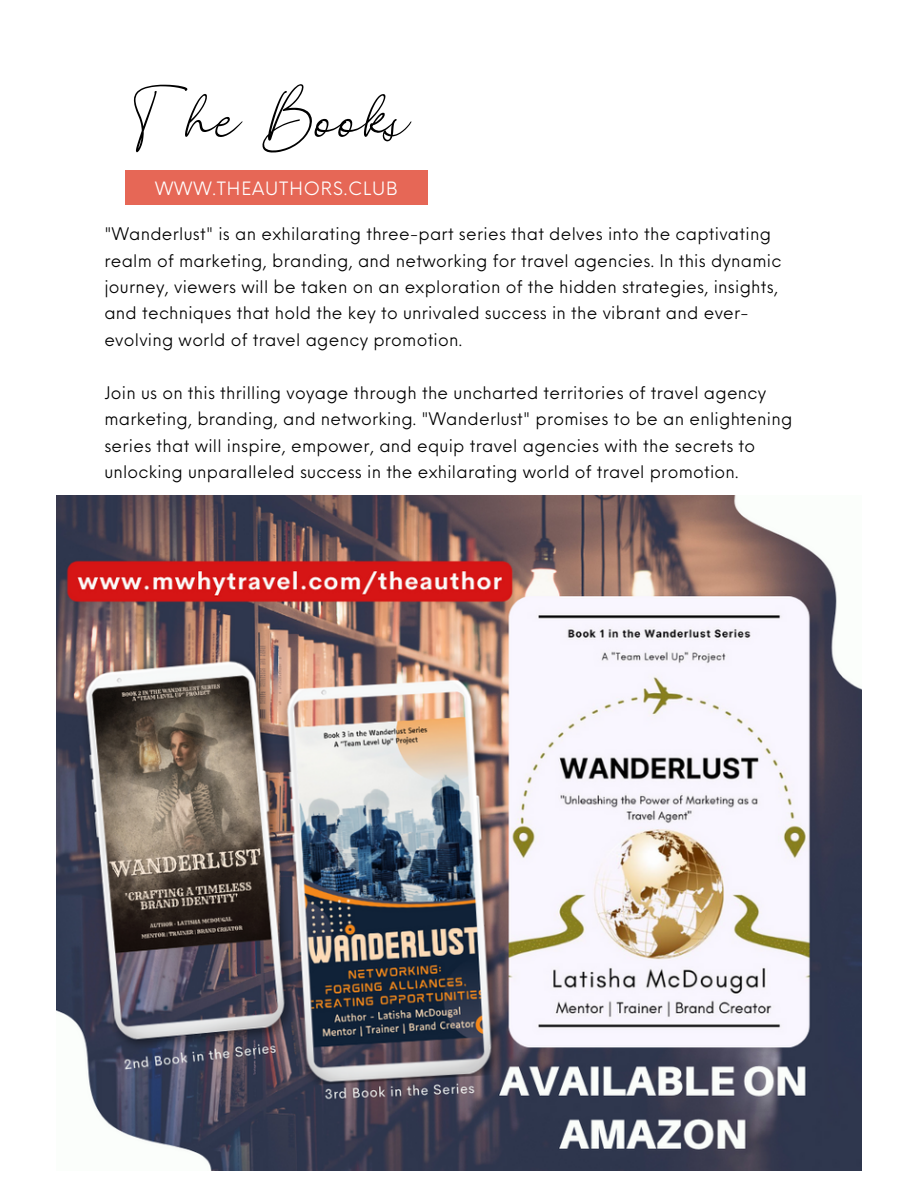
<style>
.page{position:relative;width:918px;height:1188px;background:#fff}
.page>*{position:absolute;margin:0;border:0;box-sizing:border-box;transform-origin:0 0}
.t1{font:140.7px "The Bigmaker";color:#000}
.t2{font:18px "Neue Einstellung";letter-spacing:.05em;color:#fff}
.t3{font:16.95px/26.4px "Neue Einstellung";letter-spacing:.015em;color:#000}
</style>
<div class="page">
<div style="left:125px;top:170px;width:303px;height:34px;background:#e66756"></div>
<img style="left:56px;top:495px;width:806px;height:675px">
<p class="t1" style="left:133px;top:53px;width:278px">The Books</p>
<p class="t2" style="left:155px;top:172px;width:244px">WWW.THEAUTHORS.CLUB</p>
<p class="t3" style="left:104px;top:219px;width:679px">"Wanderlust" is an exhilarating three-part series that delves into the captivating realm of marketing, branding, and networking for travel agencies. In this dynamic journey, viewers will be taken on an exploration of the hidden strategies, insights, and techniques that hold the key to unrivaled success in the vibrant and ever&shy;evolving world of travel agency promotion.</p>
<p class="t3" style="left:104px;top:378px;width:689px">Join us on this thrilling voyage through the uncharted territories of travel agency marketing, branding, and networking. "Wanderlust" promises to be an enlightening series that will inspire, empower, and equip travel agencies with the secrets to unlocking unparalleled success in the exhilarating world of travel promotion.</p>
</div>
